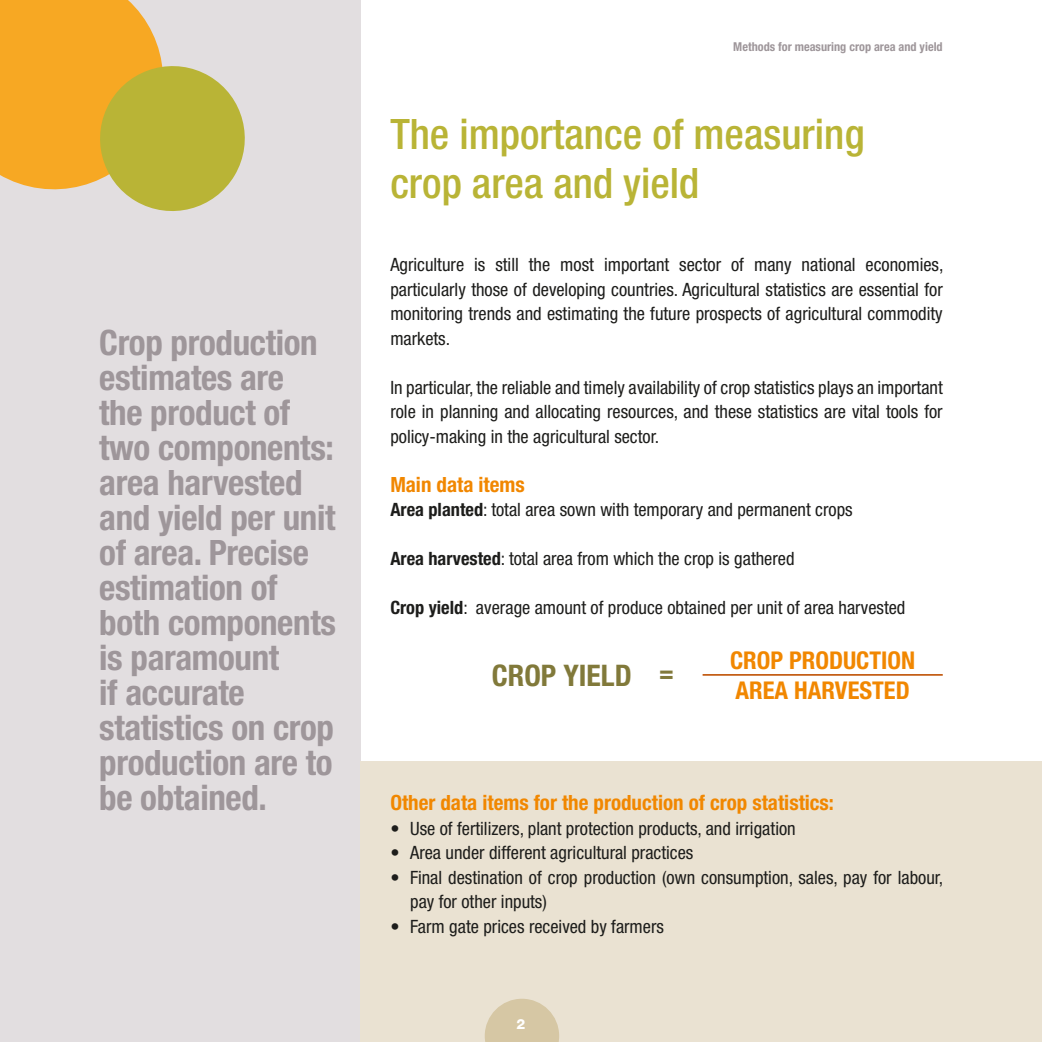
<style>
.page{position:relative;width:1042px;height:1042px;background:#fff}
.page>*{position:absolute;margin:0;border:0;box-sizing:border-box;transform-origin:0 0}
.t1{font:500 condensed 42px/49px "Helvetica Neue LT Std";color:#b9b436}
.t2{font:700 condensed 35px/35px "Helvetica Neue LT Std";letter-spacing:-.01em;color:#9e969a}
.t3{font:700 condensed 29.75px "Helvetica Neue LT Std";color:#81793a}
.t4{font:700 condensed 24.5px/29.8px "Helvetica Neue LT Std";color:#f18700}
.t5{font:700 condensed 21px "Helvetica Neue LT Std";color:#f18700}
.t6{font:condensed 18.38px/24.5px "Helvetica Neue LT Std";color:#1d1d1b;text-align:justify}
.t7{font:800 14px "Helvetica Neue LT Std";color:#fff}
.t8{font:700 condensed 12.25px "Helvetica Neue LT Std";color:#9e969a}
.s1{font-weight:700}
</style>
<div class="page">
<div style="left:0;top:0;width:360px;height:1042px;background:#e2dee0"></div>
<div style="left:360px;top:761px;width:682px;height:281px;background:#eae2d2"></div>
<hr style="left:702px;top:674px;width:241px;height:2px;background:#c45f18">
<svg style="left:0;top:0;width:245px;height:211px"></svg>
<svg style="left:485px;top:998px;width:74px;height:44px"></svg>
<h2 class="t2" style="left:99px;top:325px;width:238px">Crop production estimates are the product of two components: area harvested and yield per unit of area. Precise estimation of both components is paramount<br>if accurate statistics on crop production are to be obtained.</h2>
<p class="t8" style="left:733px;top:39px;width:211px">Methods for measuring crop area and yield</p>
<h1 class="t1" style="left:390px;top:109px;width:476px">The importance of measuring crop area and yield</h1>
<p class="t6" style="left:390px;top:252px;width:555px">Agriculture is still the most important sector of many national economies, particularly those of developing countries. Agricultural statistics are essential for monitoring trends and estimating the future prospects of agricultural commodity markets.</p>
<p class="t6" style="left:390px;top:375px;width:554px">In particular, the reliable and timely availability of crop statistics plays an important role in planning and allocating resources, and these statistics are vital tools for policy-making in the agricultural sector.</p>
<p class="t5" style="left:390px;top:471px;width:136px">Main data items</p>
<p class="t6" style="left:390px;top:497px;width:464px"><span class="s1">Area planted</span>: total area sown with temporary and permanent crops</p>
<p class="t6" style="left:390px;top:546px;width:406px"><span class="s1">Area harvested</span>: total area from which the crop is gathered</p>
<p class="t6" style="left:390px;top:595px;width:517px"><span class="s1">Crop yield</span>: average amount of produce obtained per unit of area harvested</p>
<h3 class="t3" style="left:492px;top:657px;width:184px">Crop Yield <sup>=</sup></h3>
<h3 class="t4" style="left:730px;top:645px;width:187px">Crop Production<br>Area Harvested</h3>
<p class="t5" style="left:390px;top:790px;width:445px">Other data items for the production of crop statistics:</p>
<p class="t6" style="left:390px;top:816px;width:407px">• Use of fertilizers, plant protection products, and irrigation</p>
<p class="t6" style="left:390px;top:840px;width:304px">• Area under different agricultural practices</p>
<p class="t6" style="left:410px;top:865px;width:535px;text-indent:-20px">• Final destination of crop production (own consumption, sales, pay for labour, pay for other inputs)</p>
<p class="t6" style="left:390px;top:914px;width:275px">• Farm gate prices received by farmers</p>
<p class="t7" style="left:516px;top:1015px;width:10px">2</p>
</div>
